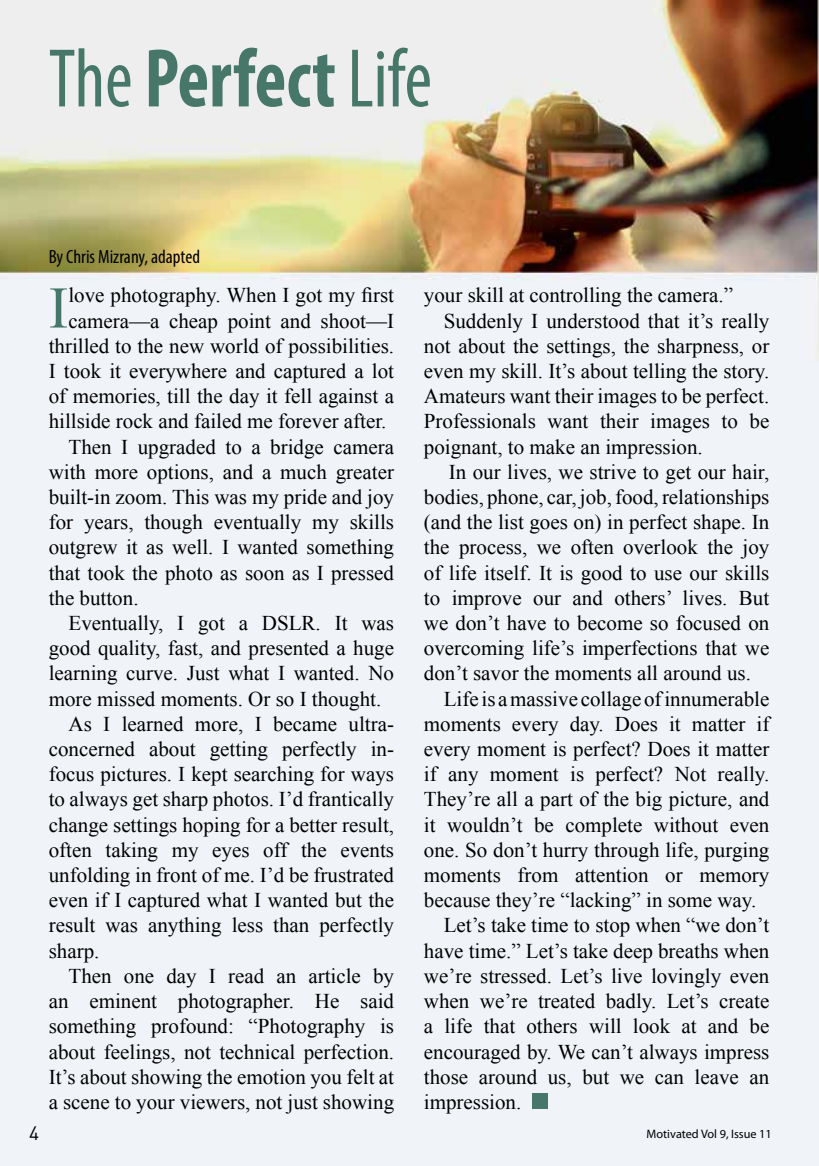
<style>
.page{position:relative;width:819px;height:1166px;background:#fff}
.page>*{position:absolute;margin:0;border:0;box-sizing:border-box;transform-origin:0 0}
.t1{font:condensed 84px "Myriad Pro";color:#477769;scale:.9 1}
.t2{font:58.98px "Times New Roman";color:#477769}
.t3{font:21px "Times New Roman";color:#000}
.t4{font:condensed 19.25px "Myriad Pro";color:#000}
.t5{font:19.25px "DIN Pro";color:#000}
.t6{font:12.25px "Myriad Pro";color:#000}
.s1{font-weight:700}
</style>
<div class="page">
<img style="left:0;top:0;width:819px;height:1166px">
<div style="left:532px;top:1093px;width:16px;height:16px;background:#477769"></div>
<h1 class="t1" style="left:49px;top:28px;width:427px">The <span class="s1">Perfect</span> Life</h1>
<p class="t4" style="left:49px;top:244px;width:153px">By Chris Mizrany, adapted</p>
<h2 class="t2" style="left:49px;top:268px;width:21px">I</h2>
<p class="t3" style="left:68px;top:281px;width:327px">love photography. When I got my first</p>
<p class="t3" style="left:68px;top:306px;width:327px">camera—a cheap point and shoot—I</p>
<p class="t3" style="left:49px;top:332px;width:347px">thrilled to the new world of possibilities.</p>
<p class="t3" style="left:49px;top:357px;width:347px">I took it everywhere and captured a lot</p>
<p class="t3" style="left:49px;top:382px;width:347px">of memories, till the day it fell against a</p>
<p class="t3" style="left:49px;top:407px;width:339px">hillside rock and failed me forever after.</p>
<p class="t3" style="left:69px;top:432px;width:327px">Then I upgraded to a bridge camera</p>
<p class="t3" style="left:49px;top:458px;width:347px">with more options, and a much greater</p>
<p class="t3" style="left:49px;top:483px;width:347px">built-in zoom. This was my pride and joy</p>
<p class="t3" style="left:49px;top:508px;width:347px">for years, though eventually my skills</p>
<p class="t3" style="left:49px;top:533px;width:347px">outgrew it as well. I wanted something</p>
<p class="t3" style="left:49px;top:558px;width:347px">that took the photo as soon as I pressed</p>
<p class="t3" style="left:49px;top:584px;width:91px">the button.</p>
<p class="t3" style="left:69px;top:609px;width:327px">Eventually, I got a DSLR. It was</p>
<p class="t3" style="left:49px;top:634px;width:347px">good quality, fast, and presented a huge</p>
<p class="t3" style="left:49px;top:659px;width:347px">learning curve. Just what I wanted. No</p>
<p class="t3" style="left:49px;top:684px;width:334px">more missed moments. Or so I thought.</p>
<p class="t3" style="left:69px;top:710px;width:327px">As I learned more, I became ultra-</p>
<p class="t3" style="left:49px;top:735px;width:347px">concerned about getting perfectly in-</p>
<p class="t3" style="left:49px;top:760px;width:347px">focus pictures. I kept searching for ways</p>
<p class="t3" style="left:49px;top:785px;width:347px">to always get sharp photos. I’d frantically</p>
<p class="t3" style="left:49px;top:810px;width:347px">change settings hoping for a better result,</p>
<p class="t3" style="left:49px;top:836px;width:347px">often taking my eyes off the events</p>
<p class="t3" style="left:49px;top:861px;width:347px">unfolding in front of me. I’d be frustrated</p>
<p class="t3" style="left:49px;top:886px;width:347px">even if I captured what I wanted but the</p>
<p class="t3" style="left:49px;top:911px;width:347px">result was anything less than perfectly</p>
<p class="t3" style="left:49px;top:936px;width:52px">sharp.</p>
<p class="t3" style="left:69px;top:962px;width:327px">Then one day I read an article by</p>
<p class="t3" style="left:49px;top:987px;width:347px">an eminent photographer. He said</p>
<p class="t3" style="left:49px;top:1012px;width:347px">something profound: “Photography is</p>
<p class="t3" style="left:49px;top:1037px;width:347px">about feelings, not technical perfection.</p>
<p class="t3" style="left:49px;top:1062px;width:347px">It’s about showing the emotion you felt at</p>
<p class="t3" style="left:49px;top:1088px;width:347px">a scene to your viewers, not just showing</p>
<p class="t3" style="left:424px;top:281px;width:311px">your skill at controlling the camera.”</p>
<p class="t3" style="left:444px;top:306px;width:327px">Suddenly I understood that it’s really</p>
<p class="t3" style="left:424px;top:332px;width:347px">not about the settings, the sharpness, or</p>
<p class="t3" style="left:424px;top:357px;width:347px">even my skill. It’s about telling the story.</p>
<p class="t3" style="left:424px;top:382px;width:347px">Amateurs want their images to be perfect.</p>
<p class="t3" style="left:424px;top:407px;width:347px">Professionals want their images to be</p>
<p class="t3" style="left:424px;top:432px;width:280px">poignant, to make an impression.</p>
<p class="t3" style="left:448px;top:458px;width:322px">In our lives, we strive to get our hair,</p>
<p class="t3" style="left:424px;top:483px;width:347px">bodies, phone, car, job, food, relationships</p>
<p class="t3" style="left:424px;top:508px;width:347px">(and the list goes on) in perfect shape. In</p>
<p class="t3" style="left:424px;top:533px;width:347px">the process, we often overlook the joy</p>
<p class="t3" style="left:424px;top:558px;width:347px">of life itself. It is good to use our skills</p>
<p class="t3" style="left:424px;top:584px;width:347px">to improve our and others’ lives. But</p>
<p class="t3" style="left:424px;top:609px;width:347px">we don’t have to become so focused on</p>
<p class="t3" style="left:424px;top:634px;width:347px">overcoming life’s imperfections that we</p>
<p class="t3" style="left:424px;top:659px;width:328px">don’t savor the moments all around us.</p>
<p class="t3" style="left:444px;top:684px;width:327px">Life is a massive collage of innumerable</p>
<p class="t3" style="left:424px;top:710px;width:347px">moments every day. Does it matter if</p>
<p class="t3" style="left:424px;top:735px;width:347px">every moment is perfect? Does it matter</p>
<p class="t3" style="left:424px;top:760px;width:347px">if any moment is perfect? Not really.</p>
<p class="t3" style="left:424px;top:785px;width:347px">They’re all a part of the big picture, and</p>
<p class="t3" style="left:424px;top:810px;width:347px">it wouldn’t be complete without even</p>
<p class="t3" style="left:424px;top:836px;width:347px">one. So don’t hurry through life, purging</p>
<p class="t3" style="left:424px;top:861px;width:347px">moments from attention or memory</p>
<p class="t3" style="left:424px;top:886px;width:334px">because they’re “lacking” in some way.</p>
<p class="t3" style="left:444px;top:911px;width:327px">Let’s take time to stop when “we don’t</p>
<p class="t3" style="left:424px;top:936px;width:347px">have time.” Let’s take deep breaths when</p>
<p class="t3" style="left:424px;top:962px;width:347px">we’re stressed. Let’s live lovingly even</p>
<p class="t3" style="left:424px;top:987px;width:347px">when we’re treated badly. Let’s create</p>
<p class="t3" style="left:424px;top:1012px;width:347px">a life that others will look at and be</p>
<p class="t3" style="left:424px;top:1037px;width:347px">encouraged by. We can’t always impress</p>
<p class="t3" style="left:424px;top:1062px;width:347px">those around us, but we can leave an</p>
<p class="t3" style="left:424px;top:1088px;width:99px">impression.</p>
<p class="t5" style="left:29px;top:1119px;width:12px">4</p>
<p class="t6" style="left:646px;top:1126px;width:127px">Motivated Vol 9, Issue 11</p>
</div>
